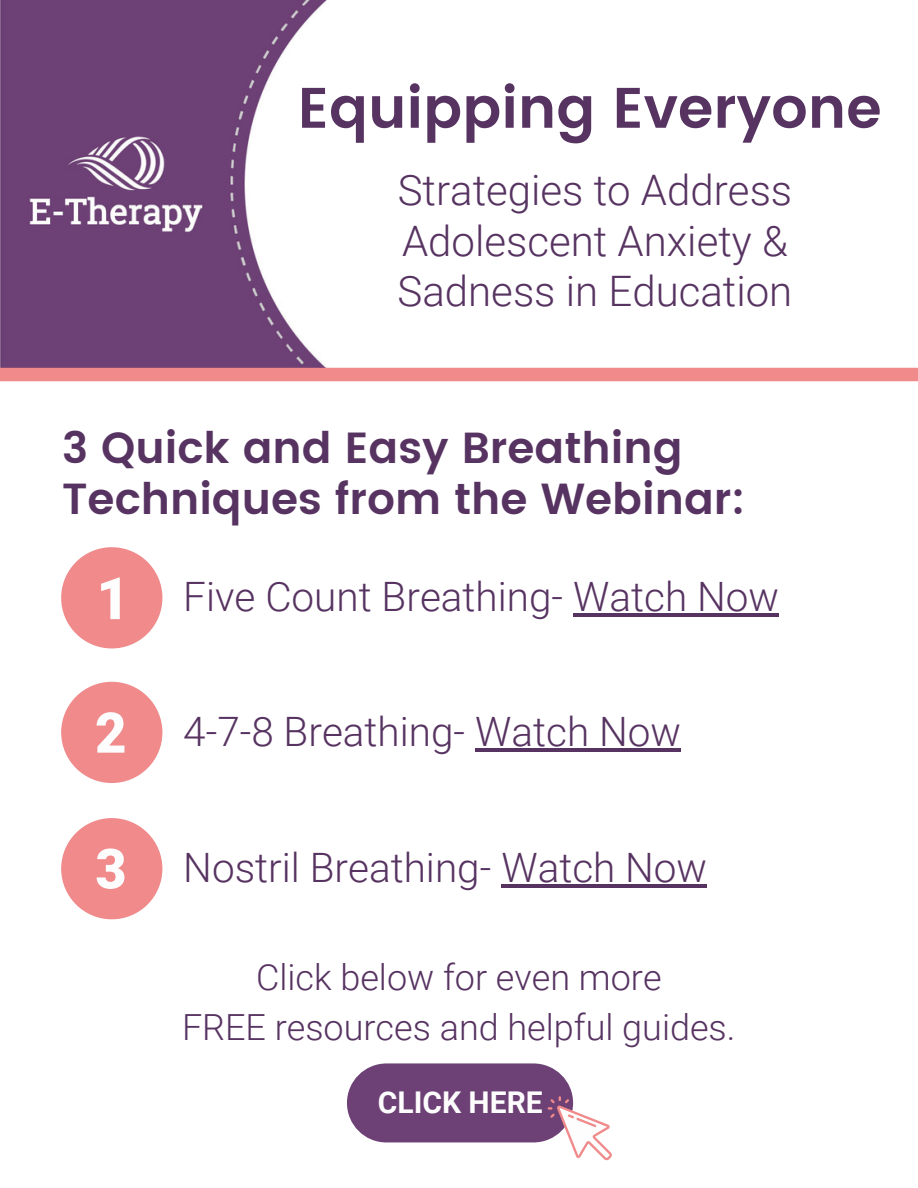
<style>
.page{position:relative;width:918px;height:1188px;background:#fff}
.page>*{position:absolute;margin:0;border:0;box-sizing:border-box;transform-origin:0 0}
.t1{font:600 57px "Poppins";color:#573361}
.t2{font:600 43.5px/51.8px "Poppins";color:#573361}
.t3{font:300 42px/50.7px "Roboto";color:#573361;text-align:justify}
.t4{font:300 40.5px "Roboto";color:#573361}
.t5{font:300 36px "Roboto";color:#573361}
.t6{font:700 30px "Roboto";color:#fdfdfd}
</style>
<div class="page">
<img style="left:0;top:0;width:657px;height:368px">
<div style="left:347px;top:1063px;width:226px;height:80px;background:#6d4175;border-radius:40px"></div>
<div style="left:0;top:368px;width:918px;height:13px;background:#f08a8b"></div>
<svg style="left:548px;top:1096px;width:64px;height:64px"></svg>
<svg style="left:61px;top:547px;width:101px;height:101px"></svg>
<div style="left:61px;top:682px;width:101px;height:101px;background:#f08a8b;border-radius:50%"></div>
<svg style="left:97px;top:712px;width:27px;height:41px"></svg>
<div style="left:61px;top:818px;width:101px;height:101px;background:#f08a8b;border-radius:50%"></div>
<svg style="left:97px;top:848px;width:27px;height:41px"></svg>
<hr style="left:573px;top:614px;width:206px;height:3px;background:#573361">
<hr style="left:475px;top:748px;width:206px;height:4px;background:#573361">
<hr style="left:501px;top:885px;width:206px;height:3px;background:#573361">
<p class="t1" style="left:298px;top:75px;width:585px">Equipping Everyone</p>
<p class="t3" style="left:398px;top:165px;width:396px">Strategies to Address Adolescent Anxiety &amp; Sadness in Education</p>
<p class="t2" style="left:62px;top:422px;width:684px">3 Quick and Easy Breathing<br>Techniques from the Webinar:</p>
<p class="t4" style="left:183px;top:574px;width:597px">Five Count Breathing- Watch Now</p>
<p class="t4" style="left:183px;top:708px;width:499px">4-7-8 Breathing- Watch Now</p>
<p class="t4" style="left:183px;top:845px;width:525px">Nostril Breathing- Watch Now</p>
<p class="t5" style="left:256px;top:957px;width:407px">Click below for even more</p>
<p class="t5" style="left:182px;top:1006px;width:555px">FREE resources and helpful guides.</p>
<p class="t6" style="left:378px;top:1085px;width:166px">CLICK HERE</p>
</div>
